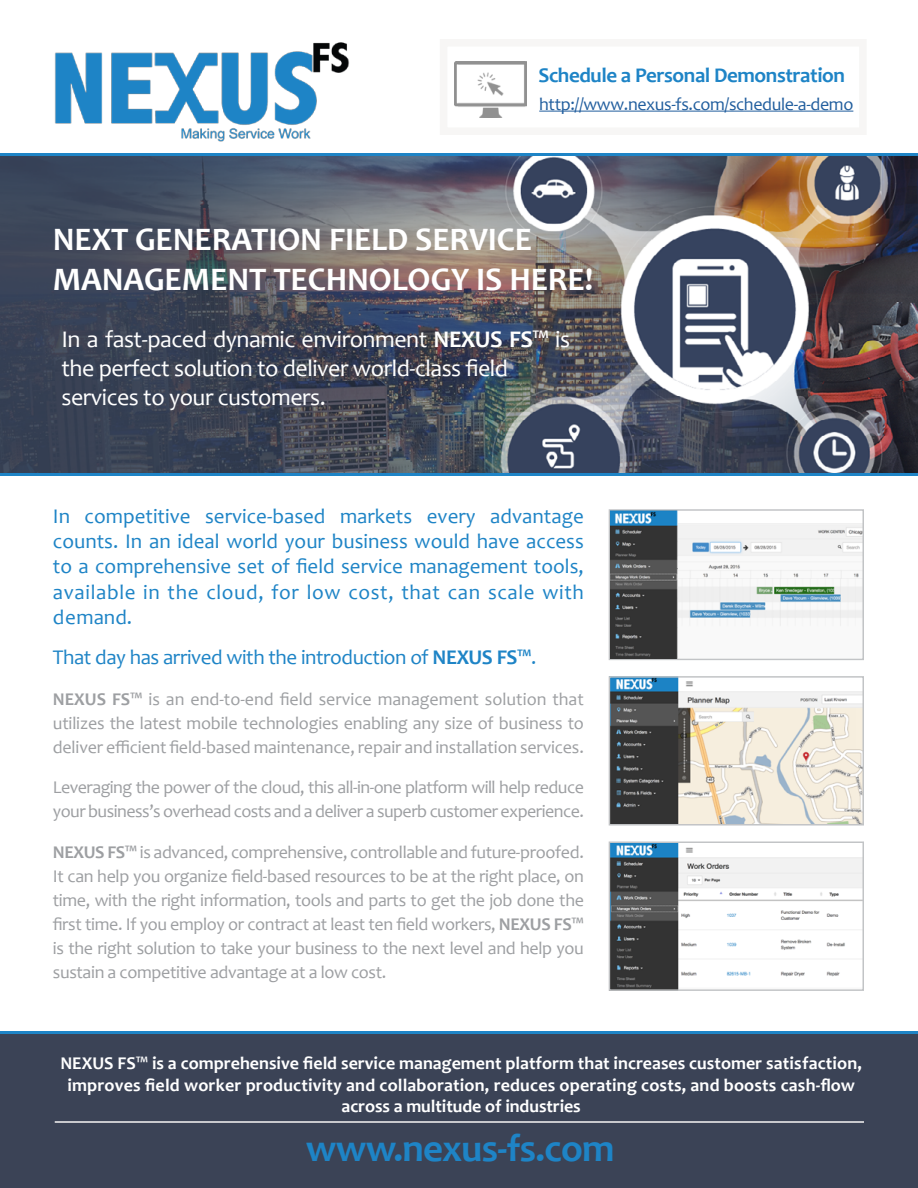
<style>
.page{position:relative;width:918px;height:1188px;background:#fff}
.page>*{position:absolute;margin:0;border:0;box-sizing:border-box;transform-origin:0 0}
.t1{font:700 39px "Candara";letter-spacing:-.02em;color:#1e84c6}
.t2{font:700 33px/39.6px "Candara";letter-spacing:-.005em;color:#fff}
.t3{font:24px/28.8px "Candara";letter-spacing:-.02em;color:#fff}
.t4{font:21px/25.2px "Candara";letter-spacing:.03em;color:#1e84c6;text-align:justify}
.t5{font:21px "Candara";letter-spacing:-.02em;color:#1e84c6}
.t6{font:700 21px "Candara";letter-spacing:-.02em;color:#1e84c6}
.t7{font:18px/24px "Candara";letter-spacing:-.03em;color:#9d9fa2;text-align:justify}
.t8{font:700 18px/21.6px "Candara";color:#fff;text-align:center}
.t9{font:18px "Candara";letter-spacing:-.02em;color:#215e9e}
.s1{font-weight:700}
</style>
<div class="page">
<div style="left:0;top:1033px;width:918px;height:155px;background:#3b4356"></div>
<img style="left:612px;top:679px;width:249px;height:144px">
<div style="left:609px;top:676px;width:255px;height:150px;border:2px solid #c2c4c6"></div>
<img style="left:612px;top:845px;width:249px;height:143px">
<div style="left:609px;top:842px;width:255px;height:149px;border:2px solid #c2c4c6"></div>
<img style="left:677px;top:512px;width:184px;height:145px">
<div style="left:609px;top:509px;width:255px;height:151px;border:2px solid #c2c4c6"></div>
<hr style="left:539px;top:111px;width:314px;height:1px;background:#215e9e">
<img style="left:455px;top:62px;width:71px;height:55px">
<hr style="left:55px;top:1121px;width:809px;height:2px;background:#f7f6f5">
<img style="left:610px;top:510px;width:67px;height:148px">
<img style="left:0;top:156px;width:918px;height:317px">
<img style="left:48px;top:42px;width:308px;height:204px">
<hr style="left:0;top:473px;width:918px;height:2px;background:#1e84c6">
<hr style="left:0;top:1032px;width:918px;height:2px;background:#1e84c6">
<hr style="left:0;top:154px;width:918px;height:2px;background:#1e84c6">
<p class="t6" style="left:538px;top:62px;width:308px">Schedule a Personal Demonstration</p>
<p class="t9" style="left:539px;top:93px;width:316px">http://www.nexus-fs.com/schedule-a-demo</p>
<h2 class="t2" style="left:53px;top:219px;width:542px">NEXT GENERATION FIELD SERVICE<br>MANAGEMENT TECHNOLOGY IS HERE!</h2>
<h3 class="t3" style="left:62px;top:325px;width:510px">In a fast-paced dynamic environment <span class="s1">NEXUS FS™</span> is the perfect solution to deliver world-class field services to your customers.</h3>
<p class="t4" style="left:53px;top:503px;width:533px">In competitive service-based markets every advantage counts. In an ideal world your business would have access to a comprehensive set of field service management tools, available in the cloud, for low cost, that can scale with demand.</p>
<p class="t5" style="left:53px;top:644px;width:485px">That day has arrived with the introduction of <span class="s1">NEXUS FS™</span>.</p>
<p class="t7" style="left:53px;top:687px;width:533px"><span class="s1">NEXUS FS™</span> is an end-to-end field service management solution that utilizes the latest mobile technologies enabling any size of business to deliver efficient field-based maintenance, repair and installation services.</p>
<p class="t7" style="left:53px;top:775px;width:533px">Leveraging the power of the cloud, this all-in-one platform will help reduce your business’s overhead costs and a deliver a superb customer experience.</p>
<p class="t7" style="left:53px;top:840px;width:533px"><span class="s1">NEXUS FS™</span> is advanced, comprehensive, controllable and future-proofed.<br>It can help you organize field-based resources to be at the right place, on time, with the right information, tools and parts to get the job done the first time. If you employ or contract at least ten field workers, <span class="s1">NEXUS FS™ </span>is the right solution to take your business to the next level and help you sustain a competitive advantage at a low cost.</p>
<p class="t8" style="left:60px;top:1052px;width:803px">NEXUS FS™ is a comprehensive field service management platform that increases customer satisfaction, improves field worker productivity and collaboration, reduces operating costs, and boosts cash-flow across a multitude of industries</p>
<h1 class="t1" style="left:306px;top:1124px;width:310px">www.nexus-fs.com</h1>
</div>
